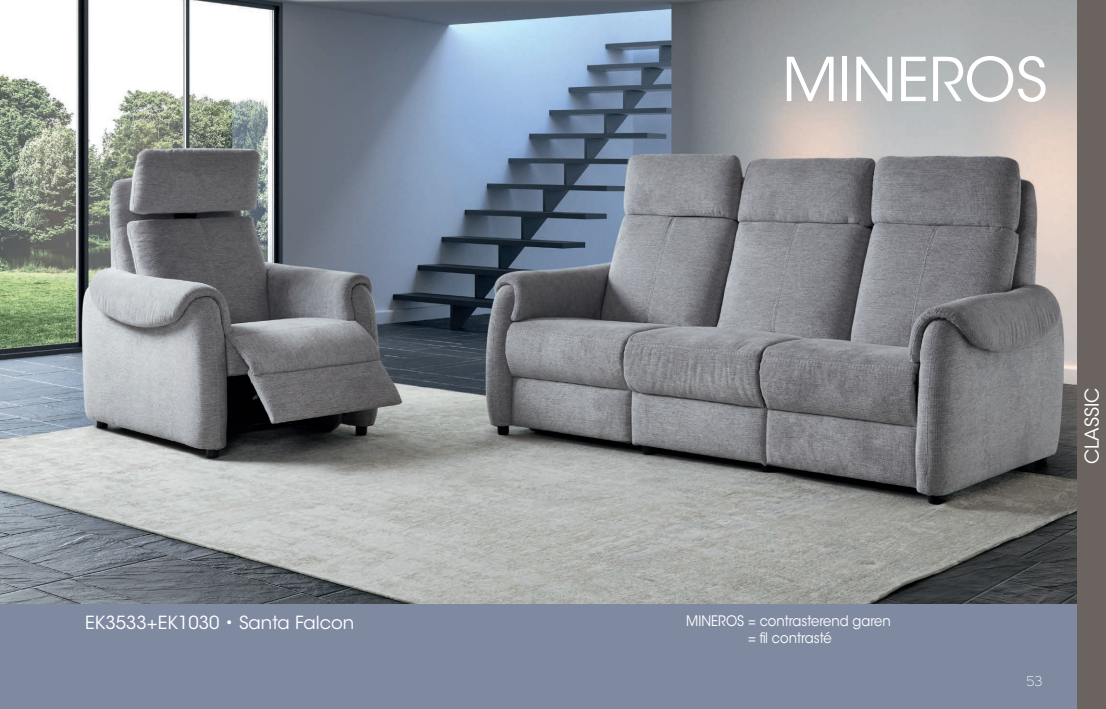
<style>
.page{position:relative;width:1106px;height:709px;background:#fff}
.page>*{position:absolute;margin:0;border:0;box-sizing:border-box;transform-origin:0 0}
.t1{font:60px "ITC Avant Garde Std";color:#fff}
.t2{font:19px "ITC Avant Garde Std";color:#fff}
.t3{font:18px "ITC Avant Garde Std";color:#fff}
.t4{font:14.4px/16.8px "ITC Avant Garde Std";color:#fff;text-align:center;scale:.91 1}
.t5{font:14px "Uni Sans Light";color:#fff}
</style>
<div class="page">
<img style="left:1px;top:0;width:1076px;height:604px">
<div style="left:0;top:604px;width:1077px;height:105px;background:#7f8aa0"></div>
<div style="left:1077px;top:0;width:29px;height:709px;background:#6b6360"></div>
<h1 class="t1" style="left:782px;top:43px;width:267px">MINEROS</h1>
<p class="t3" style="left:85px;top:611px;width:271px">EK3533+EK1030 • Santa Falcon</p>
<p class="t4" style="left:686px;top:612px;width:226px">MINEROS = contrasterend garen = fil contrasté</p>
<h2 class="t2" style="left:1080px;top:464px;width:79px;rotate:-90deg">CLASSIC</h2>
<p class="t5" style="left:1026px;top:672px;width:18px">53</p>
</div>
